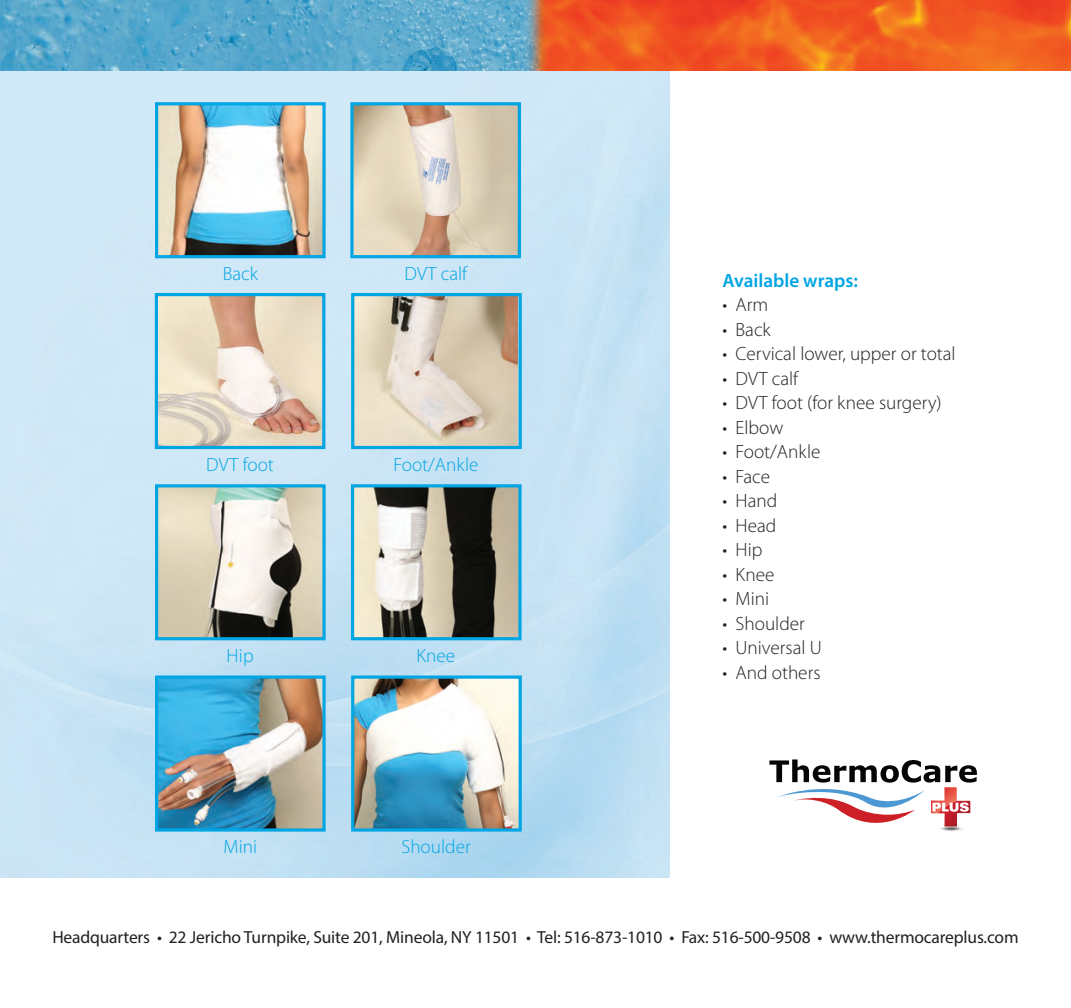
<style>
.page{position:relative;width:1071px;height:1008px;background:#fff}
.page>*{position:absolute;margin:0;border:0;box-sizing:border-box;transform-origin:0 0}
.t1{font:300 19.25px "Myriad Pro";color:#231f20}
.t2{font:300 19.25px "Myriad Pro";color:#00a5e3}
.t3{font:600 19.25px "Myriad Pro";color:#00a5e3}
.t4{font:17.5px "Myriad Pro";letter-spacing:-.01em;color:#231f20}
</style>
<div class="page">
<img style="left:0;top:71px;width:669px;height:806px">
<img style="left:159px;top:106px;width:163px;height:148px">
<div style="left:155px;top:102px;width:171px;height:156px;border:3px solid #00a5e3"></div>
<img style="left:159px;top:680px;width:163px;height:148px">
<div style="left:155px;top:676px;width:171px;height:156px;border:3px solid #00a5e3"></div>
<img style="left:159px;top:297px;width:162px;height:148px">
<div style="left:155px;top:293px;width:170px;height:156px;border:3px solid #00a5e3"></div>
<img style="left:355px;top:297px;width:163px;height:148px">
<div style="left:351px;top:293px;width:171px;height:156px;border:3px solid #00a5e3"></div>
<svg style="left:769px;top:759px;width:208px;height:72px"></svg>
<img style="left:931px;top:787px;width:26px;height:26px">
<img style="left:938px;top:801px;width:32px;height:26px">
<img style="left:159px;top:488px;width:163px;height:148px">
<div style="left:155px;top:484px;width:171px;height:156px;border:3px solid #00a5e3"></div>
<img style="left:355px;top:488px;width:163px;height:148px">
<div style="left:351px;top:484px;width:171px;height:156px;border:3px solid #00a5e3"></div>
<img style="left:355px;top:680px;width:163px;height:148px">
<div style="left:351px;top:676px;width:171px;height:156px;border:3px solid #00a5e3"></div>
<img style="left:354px;top:106px;width:163px;height:148px">
<div style="left:350px;top:102px;width:171px;height:156px;border:3px solid #00a5e3"></div>
<img style="left:0;top:0;width:1071px;height:71px">
<p class="t2" style="left:223px;top:263px;width:37px">Back</p>
<p class="t2" style="left:206px;top:454px;width:69px">DVT foot</p>
<p class="t2" style="left:404px;top:263px;width:64px">DVT calf</p>
<p class="t2" style="left:394px;top:454px;width:86px">Foot/Ankle</p>
<p class="t2" style="left:227px;top:645px;width:29px">Hip</p>
<p class="t2" style="left:416px;top:645px;width:40px">Knee</p>
<p class="t2" style="left:223px;top:836px;width:35px">Mini</p>
<p class="t2" style="left:401px;top:836px;width:71px">Shoulder</p>
<p class="t3" style="left:722px;top:269px;width:137px">Available wraps:</p>
<p class="t1" style="left:722px;top:294px;width:48px">• Arm</p>
<p class="t1" style="left:722px;top:319px;width:50px">• Back</p>
<p class="t1" style="left:722px;top:343px;width:235px">• Cervical lower, upper or total</p>
<p class="t1" style="left:722px;top:368px;width:77px">• DVT calf</p>
<p class="t1" style="left:722px;top:392px;width:221px">• DVT foot (for knee surgery)</p>
<p class="t1" style="left:722px;top:417px;width:62px">• Elbow</p>
<p class="t1" style="left:722px;top:441px;width:100px">• Foot/Ankle</p>
<p class="t1" style="left:722px;top:466px;width:49px">• Face</p>
<p class="t1" style="left:722px;top:490px;width:56px">• Hand</p>
<p class="t1" style="left:722px;top:515px;width:55px">• Head</p>
<p class="t1" style="left:722px;top:539px;width:42px">• Hip</p>
<p class="t1" style="left:722px;top:564px;width:54px">• Knee</p>
<p class="t1" style="left:722px;top:588px;width:48px">• Mini</p>
<p class="t1" style="left:722px;top:613px;width:84px">• Shoulder</p>
<p class="t1" style="left:722px;top:637px;width:101px">• Universal U</p>
<p class="t1" style="left:722px;top:662px;width:100px">• And others</p>
<p class="t4" style="left:52px;top:926px;width:968px">Headquarters • 22 Jericho Turnpike, Suite 201, Mineola, NY 11501 • Tel: 516-873-1010 • Fax: 516-500-9508 • www.thermocareplus.com</p>
</div>
